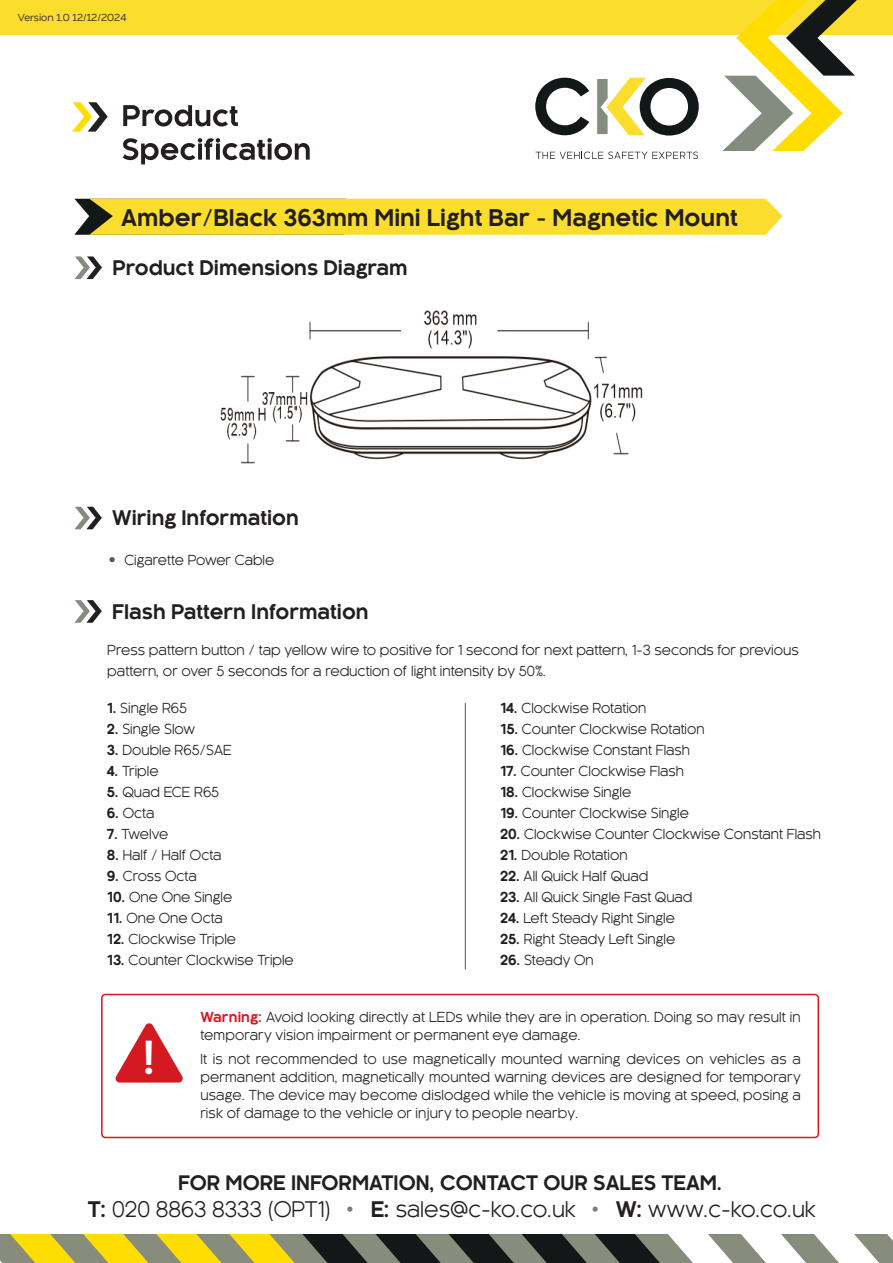
<style>
.page{position:relative;width:893px;height:1263px;background:#fff}
.page>*{position:absolute;margin:0;border:0;box-sizing:border-box;transform-origin:0 0}
.t1{font:700 44.4px "Kaleko 205 W00";color:#fff}
.t2{font:700 22.5px "Kaleko 205 W00";color:#231f20}
.t3{font:21px "Kaleko 205 W00";color:#231f20}
.t4{font:700 19.65px "Kaleko 205 W00";color:#231f20}
.t5{font:700 19.5px "Kaleko 205 W00";color:#231f20}
.t6{font:13.5px/18px "Kaleko 205 W00";color:#231f20}
.t7{font:300 10.5px "Naste";color:#231f20}
.s1{font-size:25.5px;color:#54565b}
.s2{font-weight:700}
.s3{font-weight:700;color:#d51920}
</style>
<div class="page">
<svg style="left:347px;top:1206px;width:5px;height:6px"></svg>
<svg style="left:593px;top:1206px;width:5px;height:6px"></svg>
<svg style="left:0;top:1234px;width:892px;height:29px;background:#928f61"></svg>
<svg style="left:74px;top:199px;width:709px;height:36px;background:#f3d832"></svg>
<div style="left:0;top:0;width:893px;height:35px;background:#fadd2d"></div>
<svg style="left:72px;top:102px;width:36px;height:30px"></svg>
<svg style="left:123px;top:105px;width:115px;height:22px"></svg>
<svg style="left:123px;top:138px;width:187px;height:26px"></svg>
<svg style="left:536px;top:152px;width:162px;height:7px"></svg>
<svg style="left:535px;top:78px;width:54px;height:57px"></svg>
<svg style="left:597px;top:78px;width:102px;height:58px"></svg>
<svg style="left:722px;top:0;width:135px;height:151px"></svg>
<svg style="left:74px;top:600px;width:28px;height:23px"></svg>
<svg style="left:74px;top:507px;width:28px;height:22px"></svg>
<hr style="left:465px;top:703px;width:1px;height:266px;background:#54565b">
<div style="left:101px;top:994px;width:718px;height:144px;border:2px solid #d51920;border-radius:4px"></div>
<svg style="left:115px;top:1023px;width:68px;height:59px"></svg>
<svg style="left:75px;top:256px;width:27px;height:23px"></svg>
<img style="left:220px;top:310px;width:423px;height:154px">
<p class="t7" style="left:18px;top:10px;width:110px">Version 1.0 12/12/2024</p>
<h2 class="t2" style="left:121px;top:205px;width:618px">Amber/Black 363mm Mini Light Bar - Magnetic Mount</h2>
<h3 class="t4" style="left:112px;top:257px;width:297px">Product Dimensions Diagram</h3>
<h3 class="t4" style="left:112px;top:507px;width:188px">Wiring Information</h3>
<p class="t6" style="left:107px;top:551px;width:169px"><span class="s1">•</span> Cigarette Power Cable</p>
<h3 class="t4" style="left:112px;top:600px;width:258px">Flash Pattern Information</h3>
<p class="t6" style="left:107px;top:639px;width:693px;line-height:21px">Press pattern button / tap yellow wire to positive for 1 second for next pattern, 1-3 seconds for previous pattern, or over 5 seconds for a reduction of light intensity by 50%.</p>
<p class="t6" style="left:107px;top:699px;width:82px"><span class="s2">1.</span> Single R65</p>
<p class="t6" style="left:107px;top:720px;width:90px"><span class="s2">2.</span> Single Slow</p>
<p class="t6" style="left:107px;top:741px;width:126px"><span class="s2">3.</span> Double R65/SAE</p>
<p class="t6" style="left:107px;top:762px;width:53px"><span class="s2">4.</span> Triple</p>
<p class="t6" style="left:107px;top:783px;width:114px"><span class="s2">5.</span> Quad ECE R65</p>
<p class="t6" style="left:107px;top:804px;width:49px"><span class="s2">6.</span> Octa</p>
<p class="t6" style="left:107px;top:825px;width:63px"><span class="s2">7.</span> Twelve</p>
<p class="t6" style="left:107px;top:846px;width:116px"><span class="s2">8.</span> Half / Half Octa</p>
<p class="t6" style="left:107px;top:867px;width:91px"><span class="s2">9.</span> Cross Octa</p>
<p class="t6" style="left:107px;top:888px;width:127px"><span class="s2">10.</span> One One Single</p>
<p class="t6" style="left:107px;top:909px;width:117px"><span class="s2">11.</span> One One Octa</p>
<p class="t6" style="left:107px;top:930px;width:131px"><span class="s2">12.</span> Clockwise Triple</p>
<p class="t6" style="left:107px;top:951px;width:188px"><span class="s2">13.</span> Counter Clockwise Triple</p>
<p class="t6" style="left:500px;top:699px;width:148px"><span class="s2">14.</span> Clockwise Rotation</p>
<p class="t6" style="left:500px;top:720px;width:206px"><span class="s2">15.</span> Counter Clockwise Rotation</p>
<p class="t6" style="left:500px;top:741px;width:192px"><span class="s2">16.</span> Clockwise Constant Flash</p>
<p class="t6" style="left:500px;top:762px;width:186px"><span class="s2">17.</span> Counter Clockwise Flash</p>
<p class="t6" style="left:500px;top:783px;width:133px"><span class="s2">18.</span> Clockwise Single</p>
<p class="t6" style="left:500px;top:804px;width:190px"><span class="s2">19.</span> Counter Clockwise Single</p>
<p class="t6" style="left:500px;top:825px;width:322px"><span class="s2">20.</span> Clockwise Counter Clockwise Constant Flash</p>
<p class="t6" style="left:500px;top:846px;width:129px"><span class="s2">21.</span> Double Rotation</p>
<p class="t6" style="left:500px;top:867px;width:150px"><span class="s2">22.</span> All Quick Half Quad</p>
<p class="t6" style="left:500px;top:888px;width:194px"><span class="s2">23.</span> All Quick Single Fast Quad</p>
<p class="t6" style="left:500px;top:909px;width:176px"><span class="s2">24.</span> Left Steady Right Single</p>
<p class="t6" style="left:500px;top:930px;width:177px"><span class="s2">25.</span> Right Steady Left Single</p>
<p class="t6" style="left:500px;top:951px;width:95px"><span class="s2">26.</span> Steady On</p>
<h1 class="t1" style="left:143px;top:1033px;width:13px">!</h1>
<p class="t6" style="left:200px;top:1008px;width:602px"><span class="s3">Warning:</span> Avoid looking directly at LEDs while they are in operation. Doing so may result in temporary vision impairment or permanent eye damage.</p>
<p class="t6" style="left:200px;top:1050px;width:602px;text-align:justify">It is not recommended to use magnetically mounted warning devices on vehicles as a permanent addition, magnetically mounted warning devices are designed for temporary usage. The device may become dislodged while the vehicle is moving at speed, posing a risk of damage to the vehicle or injury to people nearby.</p>
<h3 class="t5" style="left:178px;top:1172px;width:546px">FOR MORE INFORMATION, CONTACT OUR SALES TEAM.</h3>
<h3 class="t3" style="left:88px;top:1198px;width:245px"><span class="s2">T:</span> 020 8863 8333 (OPT1)</h3>
<h3 class="t3" style="left:371px;top:1198px;width:207px"><span class="s2">E:</span> sales@c-ko.co.uk</h3>
<h3 class="t3" style="left:616px;top:1198px;width:202px"><span class="s2">W:</span> www.c-ko.co.uk</h3>
</div>
